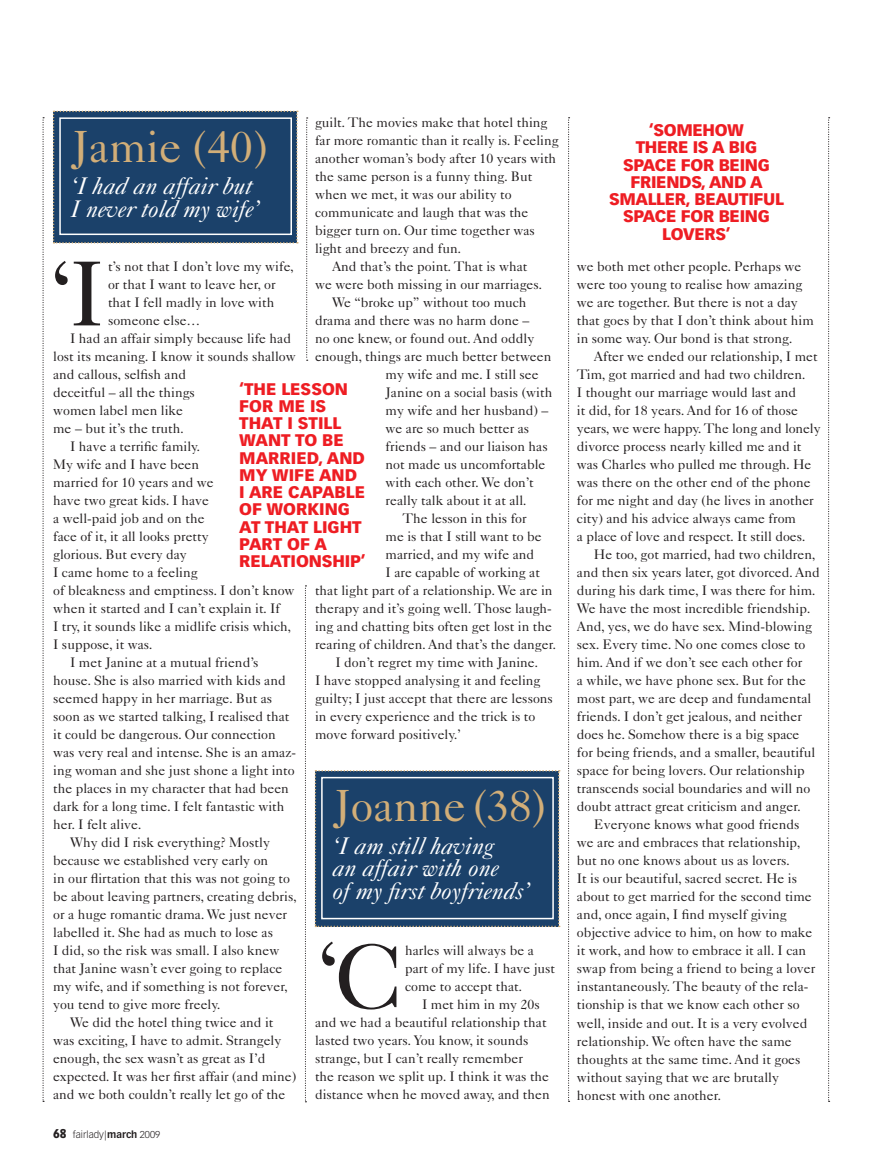
<style>
.page{position:relative;width:893px;height:1170px;background:#fff}
.page>*{position:absolute;margin:0;border:0;box-sizing:border-box;transform-origin:0 0}
.t1{font:92.25px "Caslon 540 LT Std";color:#231f20}
.body{font:45px "Caslon 540 LT Std";color:#d2ae78}
.body-2{font:italic 24px/22.5px "Caslon 540 LT Std";color:#fff}
.body-3{font:900 16.5px/17.2px "Vectora LT Std";letter-spacing:-.005em;color:#ee1d23}
.body-4{font:13.8px/18px "Caslon 540 LT Std";color:#231f20}
.t2{font:300 9.75px "Vectora LT Std";color:#231f20}
.s1{font-weight:900;font-size:12.45px}
.s2{font-family:"Adobe Caslon Pro";font-weight:400}
.s3{font-weight:700}
</style>
<div class="page">
<svg style="left:43px;top:117px;width:1px;height:984px"></svg>
<svg style="left:306px;top:117px;width:2px;height:244px"></svg>
<svg style="left:568px;top:117px;width:2px;height:984px"></svg>
<svg style="left:828px;top:117px;width:2px;height:984px"></svg>
<div style="left:53px;top:111px;width:245px;height:132px;background:#1b416a"></div>
<div style="left:59px;top:117px;width:233px;height:118px;border:2px solid #fff"></div>
<div style="left:315px;top:770px;width:245px;height:157px;background:#1b416a"></div>
<div style="left:321px;top:776px;width:233px;height:143px;border:2px solid #fff"></div>
<svg style="left:305px;top:585px;width:1px;height:517px"></svg>
<p class="body-4" style="left:315px;top:113px;width:245px">guilt. The movies make that hotel thing far more romantic than it really is. Feeling another woman’s body after 10 years with the same person is a funny thing. But when we met, it was our ability to communicate and laugh that was the bigger turn on. Our time together was light and breezy and fun.</p>
<p class="body-4" style="left:315px;top:257px;width:229px;text-align:center">And that’s the point. That is what<br>we were both missing in our marriages.</p>
<p class="body-4" style="left:332px;top:293px;width:196px">We “broke up” without too much</p>
<p class="body-4" style="left:315px;top:311px;width:216px">drama and there was no harm done –</p>
<p class="body-4" style="left:315px;top:329px;width:221px">no one knew, or found out. And oddly</p>
<p class="body-4" style="left:315px;top:347px;width:238px">enough, things are much better between</p>
<p class="body-4" style="left:386px;top:365px;width:155px">my wife and me. I still see</p>
<p class="body-4" style="left:386px;top:383px;width:168px">Janine on a social basis (with</p>
<p class="body-4" style="left:386px;top:401px;width:164px">my wife and her husband) –</p>
<p class="body-4" style="left:386px;top:419px;width:145px">we are so much better as</p>
<p class="body-4" style="left:386px;top:437px;width:164px">friends – and our liaison has</p>
<p class="body-4" style="left:386px;top:455px;width:161px">not made us uncomfortable</p>
<p class="body-4" style="left:386px;top:473px;width:150px">with each other. We don’t</p>
<p class="body-4" style="left:386px;top:491px;width:143px">really talk about it at all.</p>
<p class="body-4" style="left:403px;top:509px;width:126px">The lesson in this for</p>
<p class="body-4" style="left:386px;top:527px;width:158px">me is that I still want to be</p>
<p class="body-4" style="left:386px;top:545px;width:150px">married, and my wife and</p>
<p class="body-4" style="left:386px;top:563px;width:156px">I are capable of working at</p>
<p class="body-4" style="left:315px;top:581px;width:239px">that light part of a relationship. We are in</p>
<p class="body-4" style="left:315px;top:599px;width:238px">therapy and it’s going well. Those laugh-</p>
<p class="body-4" style="left:315px;top:617px;width:238px">ing and chatting bits often get lost in the</p>
<p class="body-4" style="left:315px;top:635px;width:243px">rearing of children. And that’s the danger.</p>
<p class="body-4" style="left:315px;top:653px;width:239px;text-indent:20px">I don’t regret my time with Janine.<br>I have stopped analysing it and feeling guilty; I just accept that there are lessons in every experience and the trick is to move forward positively.’</p>
<p class="body" style="left:72px;top:119px;width:198px">Jamie (40)</p>
<p class="body-2" style="left:71px;top:175px;width:191px">‘I had an affair but<br>I never told my wife’</p>
<p class="t1" style="left:49px;top:238px;width:57px">‘I</p>
<p class="body-4" style="left:108px;top:257px;width:188px">t’s not that I don’t love my wife, or that I want to leave her, or that I fell madly in love with someone else…</p>
<p class="body-4" style="left:53px;top:329px;width:244px;text-indent:17px">I had an affair simply because life had lost its meaning. I know it sounds shallow and callous, selfish and<br>deceitful – all the things<br>women label men like<br>me – but it’s the truth.</p>
<p class="body-4" style="left:53px;top:437px;width:243px;text-indent:17px">I have a terrific family.<br>My wife and I have been<br>married for 10 years and we<br>have two great kids. I have<br>a well-paid job and on the<br>face of it, it all looks pretty<br>glorious. But every day<br>I came home to a feeling<br>of bleakness and emptiness. I don’t know when it started and I can’t explain it. If<br>I try, it sounds like a midlife crisis which,<br>I suppose, it was.</p>
<p class="body-4" style="left:53px;top:653px;width:244px;text-indent:17px">I met Janine at a mutual friend’s house. She is also married with kids and seemed happy in her marriage. But as soon as we started talking, I realised that it could be dangerous. Our connection was very real and intense. She is an amaz&shy;ing woman and she just shone a light into the places in my character that had been dark for a long time. I felt fantastic with her. I felt alive.</p>
<p class="body-4" style="left:53px;top:833px;width:245px;text-indent:17px">Why did I risk everything? Mostly because we established very early on<br>in our flirtation that this was not going to be about leaving partners, creating debris, or a huge romantic drama. We just never labelled it. She had as much to lose as<br>I did, so the risk was small. I also knew that Janine wasn’t ever going to replace my wife, and if something is not forever, you tend to give more freely.</p>
<p class="body-4" style="left:53px;top:1013px;width:245px;text-indent:17px">We did the hotel thing twice and it was exciting, I have to admit. Strangely enough, the sex wasn’t as great as I’d expected. It was her first affair (and mine) and we both couldn’t really let go of the</p>
<p class="body-3" style="left:239px;top:380px;width:128px">‘THE LESSON<br>FOR ME IS<br>THAT I STILL<br>WANT TO BE<br>MARRIED, AND<br>MY WIFE AND<br>I ARE CAPABLE<br>OF WORKING<br>AT THAT LIGHT<br>PART OF A<br>RELATIONSHIP’</p>
<p class="body" style="left:333px;top:778px;width:214px">Joanne (38)</p>
<p class="body-2" style="left:333px;top:834px;width:199px">‘I am still having<br>an affair with one<br>of my first boyfriends’</p>
<p class="t1" style="left:316px;top:919px;width:88px">‘C</p>
<p class="body-4" style="left:405px;top:941px;width:152px">harles will always be a part of my life. I have just come to accept that.</p>
<p class="body-4" style="left:315px;top:995px;width:236px;text-indent:107px">I met him in my 20s and we had a beautiful relationship that lasted two years. You know, it sounds strange, but I can’t really remember<br>the reason we split up. I think it was the distance when he moved away, and then</p>
<p class="t2" style="left:53px;top:1128px;width:109px"><span class="s1">68</span> fairlady<span class="s2">|</span><span class="s3">march</span> 2009</p>
<p class="body-3" style="left:649px;top:121px;width:97px">‘SOMEHOW</p>
<p class="body-3" style="left:636px;top:139px;width:123px">THERE IS A BIG</p>
<p class="body-3" style="left:623px;top:156px;width:148px">SPACE FOR BEING</p>
<p class="body-3" style="left:630px;top:173px;width:134px">FRIENDS, AND A</p>
<p class="body-3" style="left:609px;top:190px;width:176px">SMALLER, BEAUTIFUL</p>
<p class="body-3" style="left:623px;top:208px;width:148px">SPACE FOR BEING</p>
<p class="body-3" style="left:662px;top:225px;width:70px">LOVERS’</p>
<p class="body-4" style="left:577px;top:257px;width:238px">we both met other people. Perhaps we were too young to realise how amazing we are together. But there is not a day that goes by that I don’t think about him in some way. Our bond is that strong.</p>
<p class="body-4" style="left:577px;top:347px;width:245px;text-indent:17px">After we ended our relationship, I met Tim, got married and had two children.<br>I thought our marriage would last and<br>it did, for 18 years. And for 16 of those years, we were happy. The long and lonely divorce process nearly killed me and it was Charles who pulled me through. He was there on the other end of the phone for me night and day (he lives in another city) and his advice always came from<br>a place of love and respect. It still does.</p>
<p class="body-4" style="left:577px;top:545px;width:244px;text-indent:17px">He too, got married, had two children, and then six years later, got divorced. And during his dark time, I was there for him.<br>We have the most incredible friendship.<br>And, yes, we do have sex. Mind-blowing sex. Every time. No one comes close to him. And if we don’t see each other for<br>a while, we have phone sex. But for the most part, we are deep and fundamental friends. I don’t get jealous, and neither does he. Somehow there is a big space<br>for being friends, and a smaller, beautiful space for being lovers. Our relationship transcends social boundaries and will no doubt attract great criticism and anger.</p>
<p class="body-4" style="left:577px;top:815px;width:240px;text-indent:17px">Everyone knows what good friends we are and embraces that relationship, but no one knows about us as lovers.<br>It is our beautiful, sacred secret. He is about to get married for the second time and, once again, I find myself giving objective advice to him, on how to make it work, and how to embrace it all. I can swap from being a friend to being a lover instantaneously. The beauty of the rela&shy;tionship is that we know each other so well, inside and out. It is a very evolved relationship. We often have the same thoughts at the same time. And it goes without saying that we are brutally honest with one another.</p>
</div>
